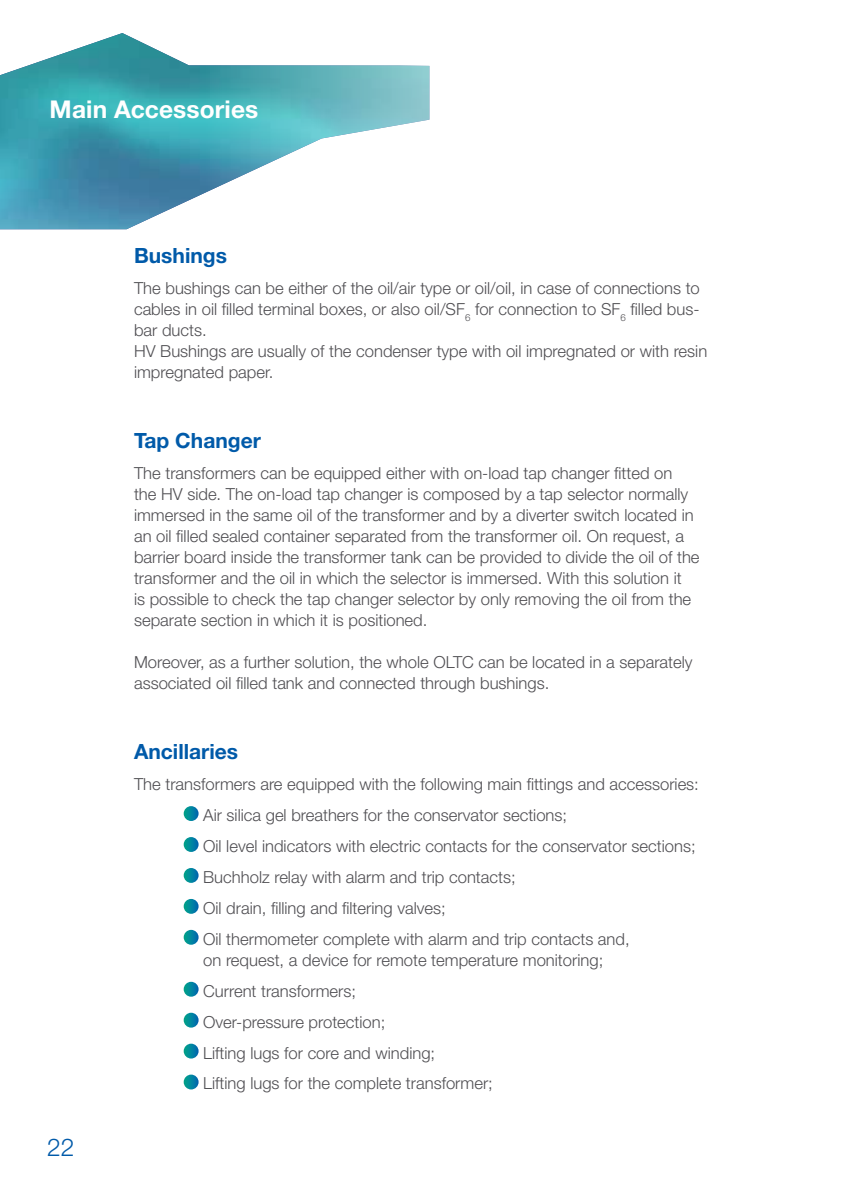
<style>
.page{position:relative;width:844px;height:1191px;background:#fff}
.page>*{position:absolute;margin:0;border:0;box-sizing:border-box;transform-origin:0 0}
.t1{font:700 24.5px "Helvetica Neue LT Std";letter-spacing:.005em;color:#fff}
.t2{font:300 24.5px "Helvetica Neue LT Std";color:#005aa9}
.t3{font:700 21px "Helvetica Neue LT Std";color:#005aa9}
.t4{font:300 16.62px/21px "Helvetica Neue LT Std";color:#504f53}
</style>
<div class="page">
<svg style="left:184px;top:806px;width:14px;height:15px"></svg>
<svg style="left:184px;top:837px;width:14px;height:15px"></svg>
<svg style="left:184px;top:868px;width:14px;height:15px"></svg>
<svg style="left:184px;top:899px;width:14px;height:14px"></svg>
<svg style="left:184px;top:930px;width:14px;height:14px"></svg>
<svg style="left:184px;top:981px;width:14px;height:15px"></svg>
<svg style="left:184px;top:1012px;width:14px;height:15px"></svg>
<svg style="left:184px;top:1043px;width:14px;height:15px"></svg>
<svg style="left:184px;top:1074px;width:14px;height:15px"></svg>
<img style="left:0;top:33px;width:429px;height:196px">
<h1 class="t1" style="left:50px;top:94px;width:210px">Main Accessories</h1>
<p class="t3" style="left:134px;top:243px;width:94px">Bushings</p>
<p class="t4" style="left:134px;top:277px;width:574px">The bushings can be either of the oil/air type or oil/oil, in case of connections to cables in oil filled terminal boxes, or also oil/SF<sub>6</sub> for connection to SF<sub>6</sub> filled bus&shy;bar ducts.<br>HV Bushings are usually of the condenser type with oil impregnated or with resin impregnated paper.</p>
<p class="t3" style="left:134px;top:427px;width:128px">Tap Changer</p>
<p class="t4" style="left:134px;top:462px;width:567px">The transformers can be equipped either with on-load tap changer fitted on<br>the HV side. The on-load tap changer is composed by a tap selector normally immersed in the same oil of the transformer and by a diverter switch located in an oil filled sealed container separated from the transformer oil. On request, a barrier board inside the transformer tank can be provided to divide the oil of the transformer and the oil in which the selector is immersed. With this solution it<br>is possible to check the tap changer selector by only removing the oil from the separate section in which it is positioned.</p>
<p class="t4" style="left:134px;top:651px;width:560px">Moreover, as a further solution, the whole OLTC can be located in a separately associated oil filled tank and connected through bushings.</p>
<h1 class="t2" style="left:47px;top:1132px;width:29px">22</h1>
<p class="t3" style="left:134px;top:738px;width:106px">Ancillaries</p>
<p class="t4" style="left:203px;top:768px;width:497px;line-height:31px;text-indent:-69px">The transformers are equipped with the following main fittings and accessories:<br>Air silica gel breathers for the conservator sections;<br>Oil level indicators with electric contacts for the conservator sections; Buchholz relay with alarm and trip contacts;<br>Oil drain, filling and filtering valves;<br>Oil thermometer complete with alarm and trip contacts and,</p>
<p class="t4" style="left:203px;top:944px;width:401px;line-height:31px">on request, a device for remote temperature monitoring; Current transformers;<br>Over-pressure protection;<br>Lifting lugs for core and winding;<br>Lifting lugs for the complete transformer;</p>
</div>
